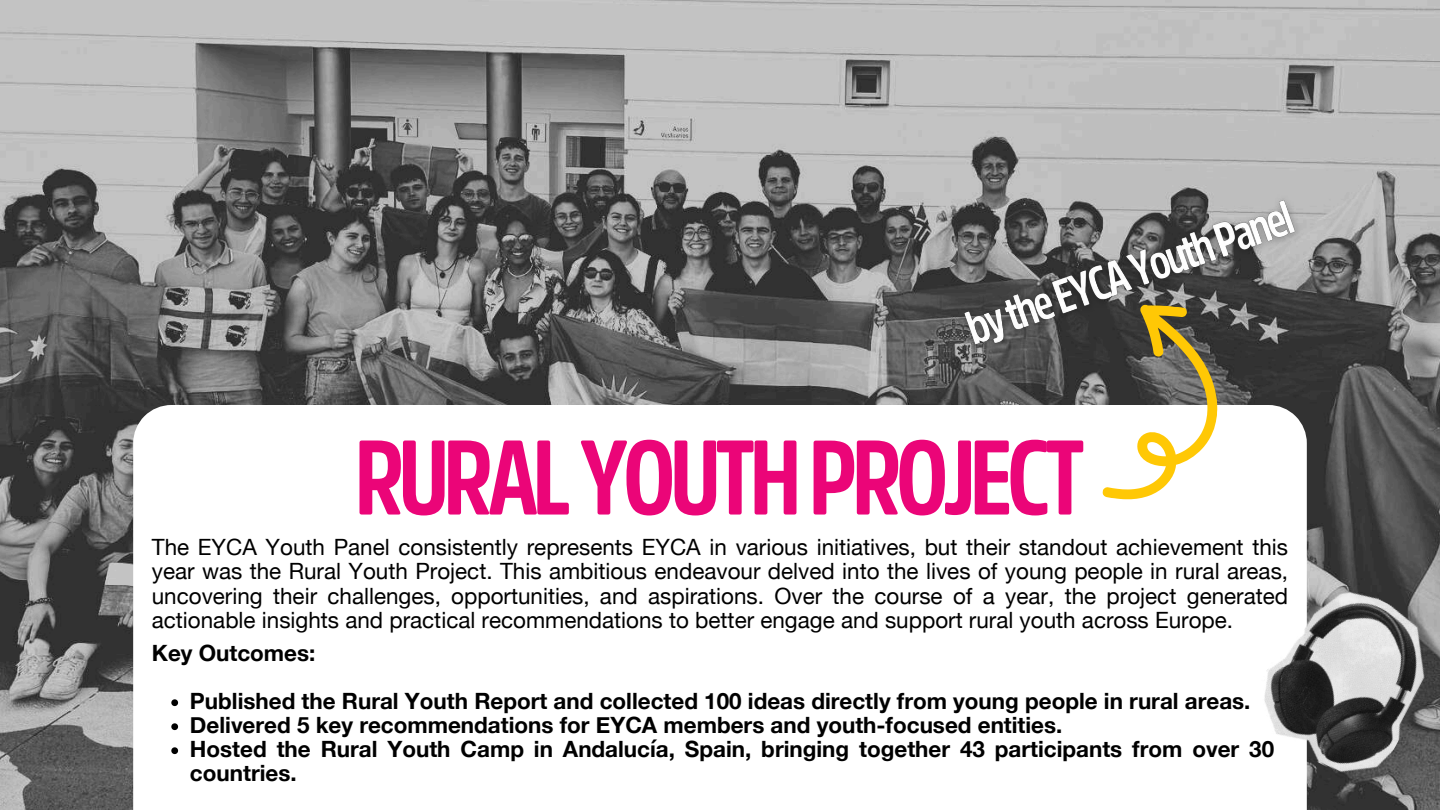
<style>
.page{position:relative;width:1440px;height:810px;background:#fff}
.page>*{position:absolute;margin:0;border:0;box-sizing:border-box;transform-origin:0 0}
.t1{font:700 105px "Amsi Pro Cond";letter-spacing:-.055em;color:#eb0578}
.t2{font:22.4px/24.2px "Helvetica Neue";color:#000;text-align:justify}
.t3{font:700 22.4px/24px "Helvetica Neue";color:#000}
</style>
<div class="page">
<img style="left:0;top:0;width:1440px;height:810px">
<svg style="left:133px;top:405px;width:1174px;height:405px"></svg>
<img style="left:1239px;top:568px;width:201px;height:223px">
<svg style="left:1102px;top:367px;width:127px;height:142px"></svg>
<img style="left:950px;top:187px;width:362px;height:180px">
<svg style="left:171px;top:699px;width:7px;height:7px"></svg>
<svg style="left:171px;top:723px;width:7px;height:7px"></svg>
<svg style="left:171px;top:747px;width:7px;height:7px"></svg>
<h1 class="t1" style="left:355px;top:436px;width:732px">RURALYOUTHPROJECT</h1>
<p class="t2" style="left:152px;top:535px;width:1138px">The EYCA Youth Panel consistently represents EYCA in various initiatives, but their standout achievement this year was the Rural Youth Project. This ambitious endeavour delved into the lives of young people in rural areas, uncovering their challenges, opportunities, and aspirations. Over the course of a year, the project generated actionable insights and practical recommendations to better engage and support rural youth across Europe.</p>
<p class="t3" style="left:190px;top:629px;width:1062px;line-height:48px;text-indent:-38px">Key Outcomes:<br>Published the Rural Youth Report and collected 100 ideas directly from young people in rural areas.</p>
<p class="t3" style="left:190px;top:713px;width:1086px">Delivered 5 key recommendations for EYCA members and youth-focused entities.<br>Hosted the Rural Youth Camp in Andalucía, Spain, bringing together 43 participants from over 30 countries.</p>
</div>
